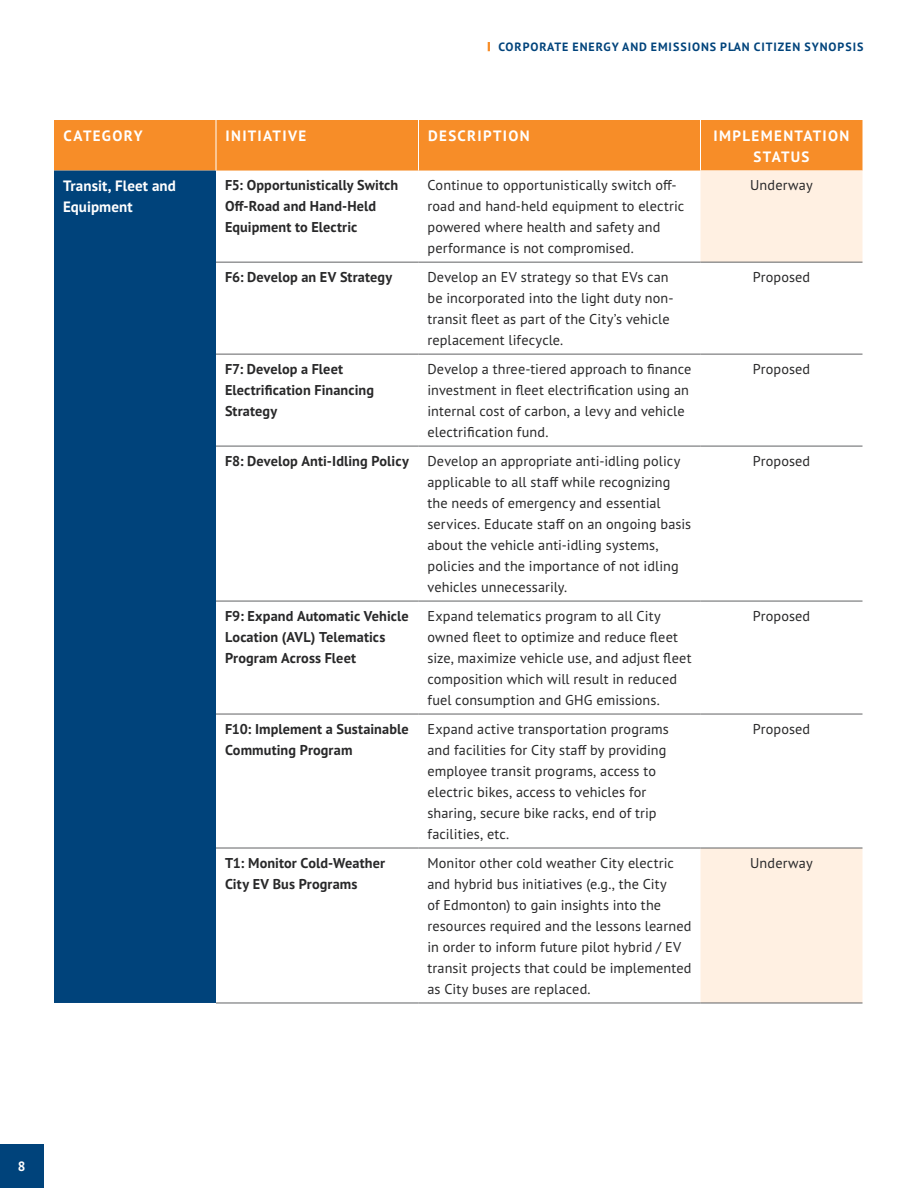
<style>
.page{position:relative;width:918px;height:1188px;background:#fff}
.page>*{position:absolute;margin:0;border:0;box-sizing:border-box;transform-origin:0 0}
.Body{font:700 15px/21px "PT Sans Pro";letter-spacing:.085em;color:#fff;text-align:center}
.Body-2{font:700 15px/21px "PT Sans Pro";letter-spacing:.005em;color:#fff}
.Body-3{font:14.25px/21px "PT Sans Pro";letter-spacing:.005em;color:#282829}
.Body-4{font:700 14.25px/21px "PT Sans Pro";letter-spacing:.01em;color:#282829}
.t1{font:700 13.5px "PT Sans Pro";color:#fff}
.t2{font:700 12px "PT Sans Pro";letter-spacing:.08em;color:#00437b}
</style>
<div class="page">
<svg style="left:488px;top:42px;width:2px;height:9px"></svg>
<div style="left:0;top:1144px;width:44px;height:44px;background:#00437b"></div>
<div style="left:54px;top:120px;width:808px;height:51px;background:#f78d28"></div>
<div style="left:54px;top:171px;width:162px;height:832px;background:#00437b"></div>
<svg style="left:700px;top:171px;width:162px;height:832px"></svg>
<hr style="left:216px;top:120px;width:1px;height:51px;background:#fff">
<hr style="left:418px;top:120px;width:1px;height:51px;background:#fff">
<hr style="left:700px;top:120px;width:1px;height:51px;background:#fff">
<hr style="left:216px;top:262px;width:202px;height:1px;background:#616264">
<hr style="left:418px;top:262px;width:282px;height:1px;background:#616264">
<hr style="left:700px;top:262px;width:162px;height:1px;background:#616264">
<hr style="left:216px;top:354px;width:202px;height:1px;background:#616264">
<hr style="left:418px;top:354px;width:282px;height:1px;background:#616264">
<hr style="left:700px;top:354px;width:162px;height:1px;background:#616264">
<hr style="left:216px;top:446px;width:202px;height:1px;background:#616264">
<hr style="left:418px;top:446px;width:282px;height:1px;background:#616264">
<hr style="left:700px;top:446px;width:162px;height:1px;background:#616264">
<hr style="left:216px;top:601px;width:202px;height:1px;background:#616264">
<hr style="left:418px;top:601px;width:282px;height:1px;background:#616264">
<hr style="left:700px;top:601px;width:162px;height:1px;background:#616264">
<hr style="left:216px;top:714px;width:202px;height:1px;background:#616264">
<hr style="left:418px;top:714px;width:282px;height:1px;background:#616264">
<hr style="left:700px;top:714px;width:162px;height:1px;background:#616264">
<hr style="left:216px;top:848px;width:202px;height:1px;background:#616264">
<hr style="left:418px;top:848px;width:282px;height:1px;background:#616264">
<hr style="left:700px;top:848px;width:162px;height:1px;background:#616264">
<hr style="left:216px;top:1003px;width:202px;height:1px;background:#616264">
<hr style="left:418px;top:1003px;width:282px;height:1px;background:#616264">
<hr style="left:700px;top:1003px;width:162px;height:1px;background:#616264">
<p class="t2" style="left:498px;top:39px;width:367px">CORPORATE ENERGY AND EMISSIONS PLAN CITIZEN SYNOPSIS</p>
<p class="Body" style="left:64px;top:125px;width:80px">CATEGORY</p>
<p class="Body" style="left:226px;top:125px;width:82px">INITIATIVE</p>
<p class="Body" style="left:428px;top:125px;width:103px">DESCRIPTION</p>
<p class="Body" style="left:714px;top:125px;width:137px">IMPLEMENTATION<br>STATUS</p>
<p class="Body-2" style="left:63px;top:175px;width:114px">Transit, Fleet and<br>Equipment</p>
<p class="Body-4" style="left:225px;top:174px;width:175px">F5: Opportunistically Switch<br>Off-Road and Hand-Held<br>Equipment to Electric</p>
<p class="Body-3" style="left:428px;top:174px;width:258px">Continue to opportunistically switch off&shy;road and hand-held equipment to electric powered where health and safety and performance is not compromised.</p>
<p class="Body-3" style="left:750px;top:174px;width:64px">Underway</p>
<p class="Body-4" style="left:225px;top:266px;width:169px">F6: Develop an EV Strategy</p>
<p class="Body-3" style="left:428px;top:266px;width:248px">Develop an EV strategy so that EVs can be incorporated into the light duty non&shy;transit fleet as part of the City’s vehicle replacement lifecycle.</p>
<p class="Body-3" style="left:753px;top:266px;width:59px">Proposed</p>
<p class="Body-4" style="left:225px;top:358px;width:151px">F7: Develop a Fleet<br>Electrification Financing<br>Strategy</p>
<p class="Body-3" style="left:428px;top:358px;width:265px">Develop a three-tiered approach to finance investment in fleet electrification using an internal cost of carbon, a levy and vehicle electrification fund.</p>
<p class="Body-3" style="left:753px;top:358px;width:59px">Proposed</p>
<p class="Body-4" style="left:225px;top:450px;width:185px">F8: Develop Anti-Idling Policy</p>
<p class="Body-3" style="left:428px;top:450px;width:265px">Develop an appropriate anti-idling policy applicable to all staff while recognizing the needs of emergency and essential services. Educate staff on an ongoing basis about the vehicle anti-idling systems, policies and the importance of not idling vehicles unnecessarily.</p>
<p class="Body-3" style="left:753px;top:450px;width:59px">Proposed</p>
<p class="Body-4" style="left:225px;top:605px;width:185px">F9: Expand Automatic Vehicle<br>Location (AVL) Telematics<br>Program Across Fleet</p>
<p class="Body-3" style="left:428px;top:605px;width:266px">Expand telematics program to all City owned fleet to optimize and reduce fleet size, maximize vehicle use, and adjust fleet composition which will result in reduced fuel consumption and GHG emissions.</p>
<p class="Body-3" style="left:753px;top:605px;width:59px">Proposed</p>
<p class="Body-4" style="left:225px;top:718px;width:185px">F10: Implement a Sustainable<br>Commuting Program</p>
<p class="Body-3" style="left:428px;top:718px;width:243px">Expand active transportation programs and facilities for City staff by providing employee transit programs, access to electric bikes, access to vehicles for sharing, secure bike racks, end of trip facilities, etc.</p>
<p class="Body-3" style="left:753px;top:718px;width:59px">Proposed</p>
<p class="Body-4" style="left:225px;top:852px;width:162px">T1: Monitor Cold-Weather<br>City EV Bus Programs</p>
<p class="Body-3" style="left:428px;top:852px;width:265px">Monitor other cold weather City electric and hybrid bus initiatives (e.g., the City<br>of Edmonton) to gain insights into the resources required and the lessons learned in order to inform future pilot hybrid / EV transit projects that could be implemented as City buses are replaced.</p>
<p class="Body-3" style="left:750px;top:852px;width:64px">Underway</p>
<p class="t1" style="left:18px;top:1158px;width:9px">8</p>
</div>
